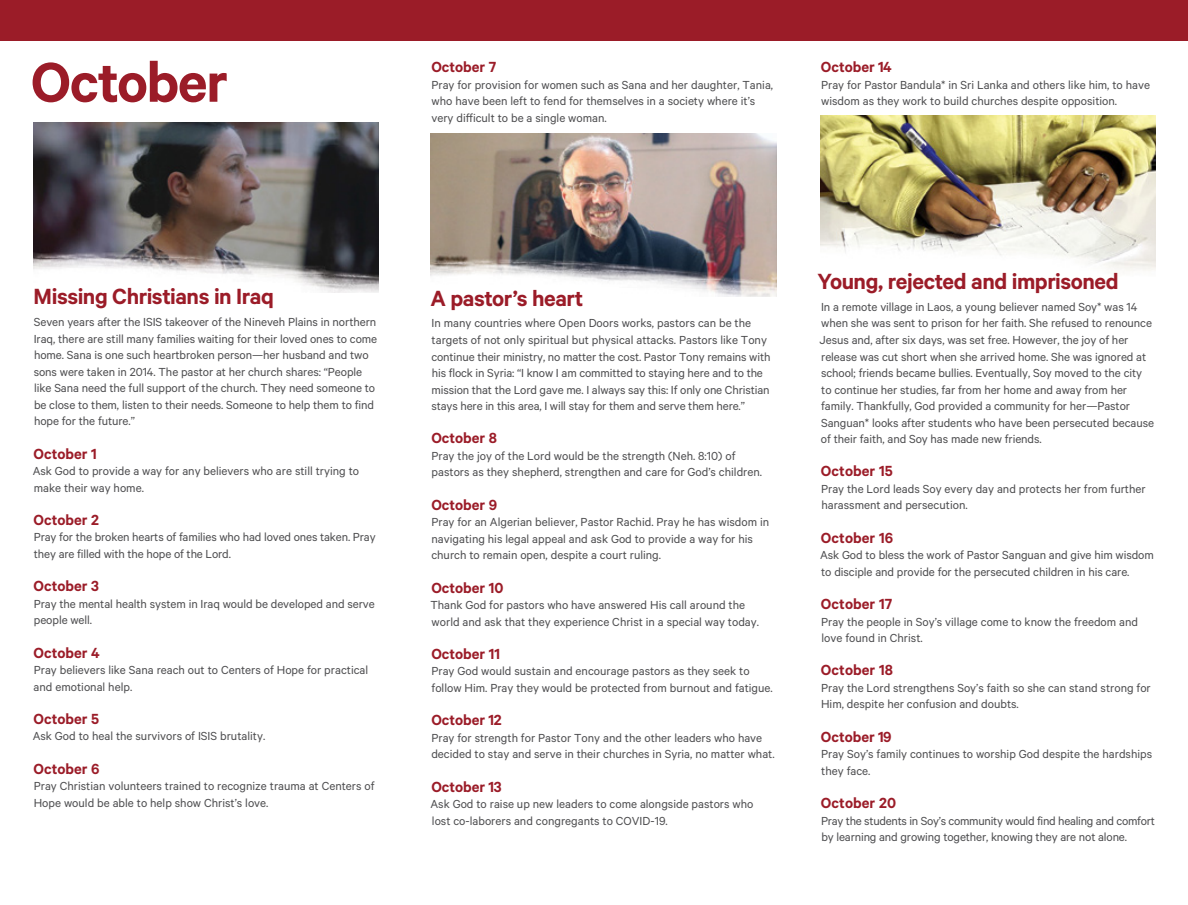
<style>
.page{position:relative;width:1188px;height:905px;background:#fff}
.page>*{position:absolute;margin:0;border:0;box-sizing:border-box;transform-origin:0 0}
.t1{font:600 63px "Calibre";letter-spacing:-.02em;color:#9b1c28}
.t2{font:600 24.75px "Calibre";letter-spacing:-.02em;color:#9b1c28}
.t3{font:600 16.5px "Calibre";color:#9b1c28}
.t4{font:13.2px/16.5px "Calibre";color:#4d4d4f}
.t5{font:13.2px/16.5px "Calibre";letter-spacing:-.02em;color:#4d4d4f}
</style>
<div class="page">
<img style="left:431px;top:133px;width:345px;height:163px">
<img style="left:33px;top:122px;width:346px;height:170px">
<img style="left:820px;top:116px;width:335px;height:155px">
<div style="left:0;top:0;width:1188px;height:40px;background:#9b1c28"></div>
<h1 class="t1" style="left:31px;top:45px;width:199px">October</h1>
<p class="t3" style="left:821px;top:57px;width:72px">October 14</p>
<p class="t3" style="left:431px;top:57px;width:67px">October 7</p>
<p class="t4" style="left:431px;top:76px;width:343px">Pray for provision for women such as Sana and her daughter, Tania, who have been left to fend for themselves in a society where it’s very difficult to be a single woman.</p>
<p class="t4" style="left:821px;top:76px;width:330px">Pray for Pastor Bandula* in Sri Lanka and others like him, to have wisdom as they work to build churches despite opposition.</p>
<h2 class="t2" style="left:34px;top:282px;width:242px">Missing Christians in Iraq</h2>
<p class="t4" style="left:34px;top:313px;width:345px">Seven years after the ISIS takeover of the Nineveh Plains in northern Iraq, there are still many families waiting for their loved ones to come home. Sana is one such heartbroken person—her husband and two sons were taken in 2014. The pastor at her church shares: “People like Sana need the full support of the church. They need someone to be close to them, listen to their needs. Someone to help them to find hope for the future.”</p>
<p class="t3" style="left:34px;top:443px;width:65px">October 1</p>
<p class="t4" style="left:33px;top:462px;width:328px">Ask God to provide a way for any believers who are still trying to make their way home.</p>
<p class="t3" style="left:34px;top:510px;width:67px">October 2</p>
<p class="t4" style="left:34px;top:528px;width:343px">Pray for the broken hearts of families who had loved ones taken. Pray they are filled with the hope of the Lord.</p>
<p class="t3" style="left:34px;top:576px;width:67px">October 3</p>
<p class="t4" style="left:34px;top:595px;width:342px">Pray the mental health system in Iraq would be developed and serve people well.</p>
<p class="t3" style="left:34px;top:642px;width:68px">October 4</p>
<p class="t4" style="left:34px;top:661px;width:336px">Pray believers like Sana reach out to Centers of Hope for practical and emotional help.</p>
<p class="t3" style="left:34px;top:709px;width:67px">October 5</p>
<p class="t4" style="left:33px;top:727px;width:234px">Ask God to heal the survivors of ISIS brutality.</p>
<p class="t3" style="left:34px;top:758px;width:67px">October 6</p>
<p class="t4" style="left:34px;top:777px;width:342px">Pray Christian volunteers trained to recognize trauma at Centers of<br>Hope would be able to help show Christ’s love.</p>
<h2 class="t2" style="left:430px;top:283px;width:154px">A pastor’s heart</h2>
<p class="t4" style="left:431px;top:314px;width:341px">In many countries where Open Doors works, pastors can be the targets of not only spiritual but physical attacks. Pastors like Tony continue their ministry, no matter the cost. Pastor Tony remains with his flock in Syria: “I know I am committed to staying here and to the mission that the Lord gave me. I always say this: If only one Christian stays here in this area, I will stay for them and serve them here.”</p>
<p class="t3" style="left:431px;top:428px;width:67px">October 8</p>
<p class="t4" style="left:431px;top:447px;width:332px">Pray the joy of the Lord would be the strength (Neh. 8:10) of pastors as they shepherd, strengthen and care for God’s children.</p>
<p class="t3" style="left:431px;top:494px;width:67px">October 9</p>
<p class="t4" style="left:431px;top:513px;width:339px">Pray for an Algerian believer, Pastor Rachid. Pray he has wisdom in navigating his legal appeal and ask God to provide a way for his church to remain open, despite a court ruling.</p>
<p class="t3" style="left:431px;top:577px;width:74px">October 10</p>
<p class="t4" style="left:430px;top:596px;width:330px">Thank God for pastors who have answered His call around the world and ask that they experience Christ in a special way today.</p>
<p class="t3" style="left:431px;top:644px;width:70px">October 11</p>
<p class="t4" style="left:431px;top:662px;width:343px">Pray God would sustain and encourage pastors as they seek to follow Him. Pray they would be protected from burnout and fatigue.</p>
<p class="t3" style="left:431px;top:710px;width:72px">October 12</p>
<p class="t4" style="left:431px;top:728px;width:345px">Pray for strength for Pastor Tony and the other leaders who have decided to stay and serve in their churches in Syria, no matter what.</p>
<p class="t3" style="left:431px;top:776px;width:72px">October 13</p>
<p class="t4" style="left:430px;top:795px;width:324px">Ask God to raise up new leaders to come alongside pastors who lost co-laborers and congregants to COVID-19.</p>
<h2 class="t2" style="left:818px;top:266px;width:303px">Young, rejected and imprisoned</h2>
<p class="t4" style="left:820px;top:298px;width:336px">In a remote village in Laos, a young believer named Soy* was 14 when she was sent to prison for her faith. She refused to renounce Jesus and, after six days, was set free. However, the joy of her release was cut short when she arrived home. She was ignored at school; friends became bullies. Eventually, Soy moved to the city to continue her studies, far from her home and away from her family. Thankfully, God provided a community for her—Pastor Sanguan* looks after students who have been persecuted because of their faith, and Soy has made new friends.</p>
<p class="t3" style="left:821px;top:461px;width:73px">October 15</p>
<p class="t4" style="left:821px;top:480px;width:326px">Pray the Lord leads Soy every day and protects her from further harassment and persecution.</p>
<p class="t3" style="left:821px;top:527px;width:74px">October 16</p>
<p class="t4" style="left:820px;top:546px;width:335px">Ask God to bless the work of Pastor Sanguan and give him wisdom to disciple and provide for the persecuted children in his care.</p>
<p class="t3" style="left:821px;top:594px;width:73px">October 17</p>
<p class="t4" style="left:821px;top:612px;width:318px">Pray the people in Soy’s village come to know the freedom and love found in Christ.</p>
<p class="t3" style="left:821px;top:660px;width:74px">October 18</p>
<p class="t4" style="left:821px;top:679px;width:331px">Pray the Lord strengthens Soy’s faith so she can stand strong for<br>Him, despite her confusion and doubts.</p>
<p class="t3" style="left:821px;top:726px;width:72px">October 19</p>
<p class="t4" style="left:821px;top:745px;width:333px">Pray Soy’s family continues to worship God despite the hardships they face.</p>
<p class="t3" style="left:821px;top:793px;width:77px">October 20</p>
<p class="t5" style="left:821px;top:811px;width:335px">Pray the students in Soy’s community would find healing and comfort by learning and growing together, knowing they are not alone.</p>
</div>
